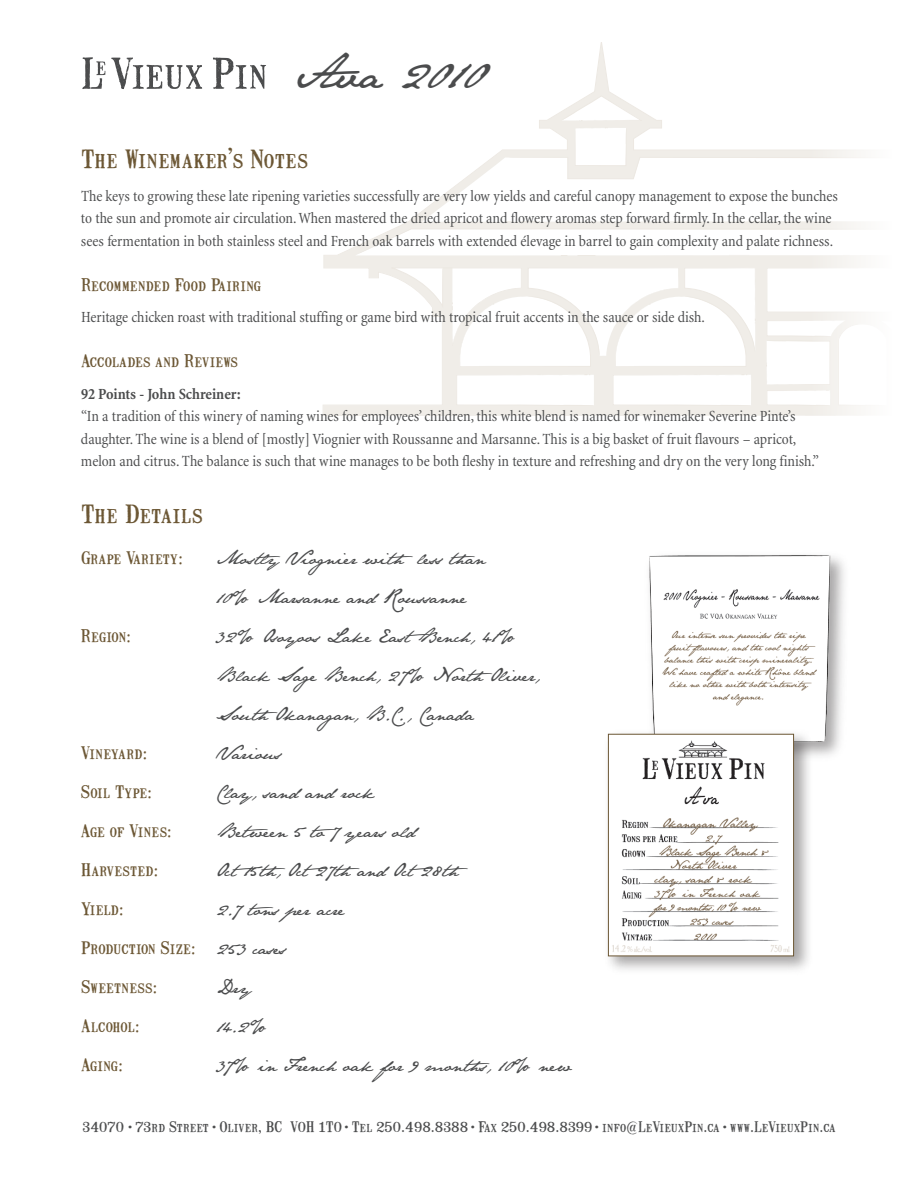
<style>
.page{position:relative;width:918px;height:1188px;background:#fff}
.page>*{position:absolute;margin:0;border:0;box-sizing:border-box;transform-origin:0 0}
.t1{font:41.25px "Jane Austen";letter-spacing:-.015em;color:#4b4c4d}
.t2{font:24px "Mailart Rubberstamp";letter-spacing:.015em;color:#6b5633}
.t3{font:16.5px "Jane Austen";color:#4b4c4d}
.t4{font:16.5px "Mailart Rubberstamp";letter-spacing:.015em;color:#6b5633}
.t5{font:condensed 15.75px/22.5px "Minion";letter-spacing:-.005em;color:#4b4c4d}
.t6{font:700 condensed 15.75px "Minion";letter-spacing:-.005em;color:#4b4c4d}
.t7{font:13.8px "Mailart Rubberstamp";color:#4b4c4d}
.s1{font-family:"Jane Austen";color:#4b4c4d}
.s2{font-size:9px}
</style>
<div class="page">
<svg style="left:323px;top:42px;width:487px;height:374px"></svg>
<svg style="left:810px;top:149px;width:55px;height:267px"></svg>
<img style="left:647px;top:553px;width:187px;height:194px">
<svg style="left:82px;top:57px;width:120px;height:32px"></svg>
<svg style="left:213px;top:57px;width:53px;height:32px"></svg>
<img style="left:657px;top:585px;width:167px;height:128px">
<img style="left:607px;top:727px;width:209px;height:243px">
<img style="left:610px;top:736px;width:182px;height:218px">
<div style="left:608px;top:734px;width:186px;height:222px;border:1px solid #6b5633"></div>
<h1 class="t1" style="left:293px;top:50px;width:193px">Ava 2010</h1>
<h2 class="t2" style="left:81px;top:145px;width:228px">The Winemaker’s Notes</h2>
<p class="t5" style="left:81px;top:186px;width:759px">The keys to growing these late ripening varieties successfully are very low yields and careful canopy management to expose the bunches to the sun and promote air circulation.When mastered the dried apricot and flowery aromas step forward firmly.In the cellar, the wine sees fermentation in both stainless steel and French oak barrels with extended élevage in barrel to gain complexity and palate richness.</p>
<p class="t4" style="left:81px;top:275px;width:182px">Recommended Food Pairing</p>
<p class="t5" style="left:81px;top:307px;width:626px">Heritage chicken roast with traditional stuffing or game bird with tropical fruit accents in the sauce or side dish.</p>
<p class="t4" style="left:81px;top:352px;width:158px">Accolades and Reviews</p>
<p class="t6" style="left:81px;top:388px;width:161px">92 Points - John Schreiner:</p>
<p class="t5" style="left:81px;top:406px;width:740px">“In a tradition of this winery of naming wines for employees’children, this white blend is named for winemaker Severine Pinte’s daughter. The wine is a blend of [mostly] Viognier with Roussanne and Marsanne. This is a big basket of fruit flavours – apricot, melon and citrus. The balance is such that wine manages to be both fleshy in texture and refreshing and dry on the very long finish.”</p>
<h2 class="t2" style="left:81px;top:501px;width:123px">The Details</h2>
<p class="t4" style="left:81px;top:548px;width:104px">Grape Variety:</p>
<p class="t3" style="left:216px;top:548px;width:271px">Mostly Viognier with less than</p>
<p class="t3" style="left:216px;top:587px;width:252px">10% Marsanne and Roussanne</p>
<p class="t4" style="left:81px;top:626px;width:52px">Region:</p>
<p class="t3" style="left:216px;top:626px;width:302px">32% Osoyoos Lake EastBench, 41%</p>
<p class="t3" style="left:216px;top:665px;width:325px">Black Sage Bench, 27% North Oliver,</p>
<p class="t3" style="left:216px;top:704px;width:259px">South Okanagan, B.C. , Canada</p>
<p class="t4" style="left:81px;top:743px;width:68px">Vineyard:</p>
<p class="t3" style="left:216px;top:743px;width:67px">Various</p>
<p class="t4" style="left:81px;top:782px;width:73px">Soil Type:</p>
<p class="t3" style="left:216px;top:782px;width:160px">Clay, sand and rock</p>
<p class="t4" style="left:81px;top:821px;width:93px">Age of Vines:</p>
<p class="t3" style="left:216px;top:821px;width:201px">Between 5 to 7 years old</p>
<p class="t4" style="left:81px;top:860px;width:79px">Harvested:</p>
<p class="t3" style="left:216px;top:860px;width:254px">Oct15th, Oct27th and Oct28th</p>
<p class="t4" style="left:81px;top:899px;width:45px">Yield:</p>
<p class="t3" style="left:216px;top:899px;width:130px">2.7 tons per acre</p>
<p class="t4" style="left:81px;top:938px;width:206px">Production Size: <span class="s1">253 cases</span></p>
<p class="t4" style="left:81px;top:977px;width:78px">Sweetness:</p>
<p class="t3" style="left:216px;top:977px;width:37px">Dry</p>
<p class="t4" style="left:81px;top:1016px;width:61px">Alcohol:</p>
<p class="t3" style="left:216px;top:1016px;width:54px">14.2%</p>
<p class="t4" style="left:81px;top:1055px;width:44px">Aging:</p>
<p class="t3" style="left:216px;top:1055px;width:357px">37% in French oak for 9 months, 10% new</p>
<p class="t7" style="left:82px;top:1119px;width:755px">34070 <span class="s2">•</span> 73rd Street <span class="s2">•</span> Oliver, BC V0H 1T0 <span class="s2">•</span> Tel 250.498.8388 <span class="s2">•</span> Fax 250.498.8399 <span class="s2">•</span> info@LeVieuxPin.ca <span class="s2">•</span> www.LeVieuxPin.ca</p>
</div>
